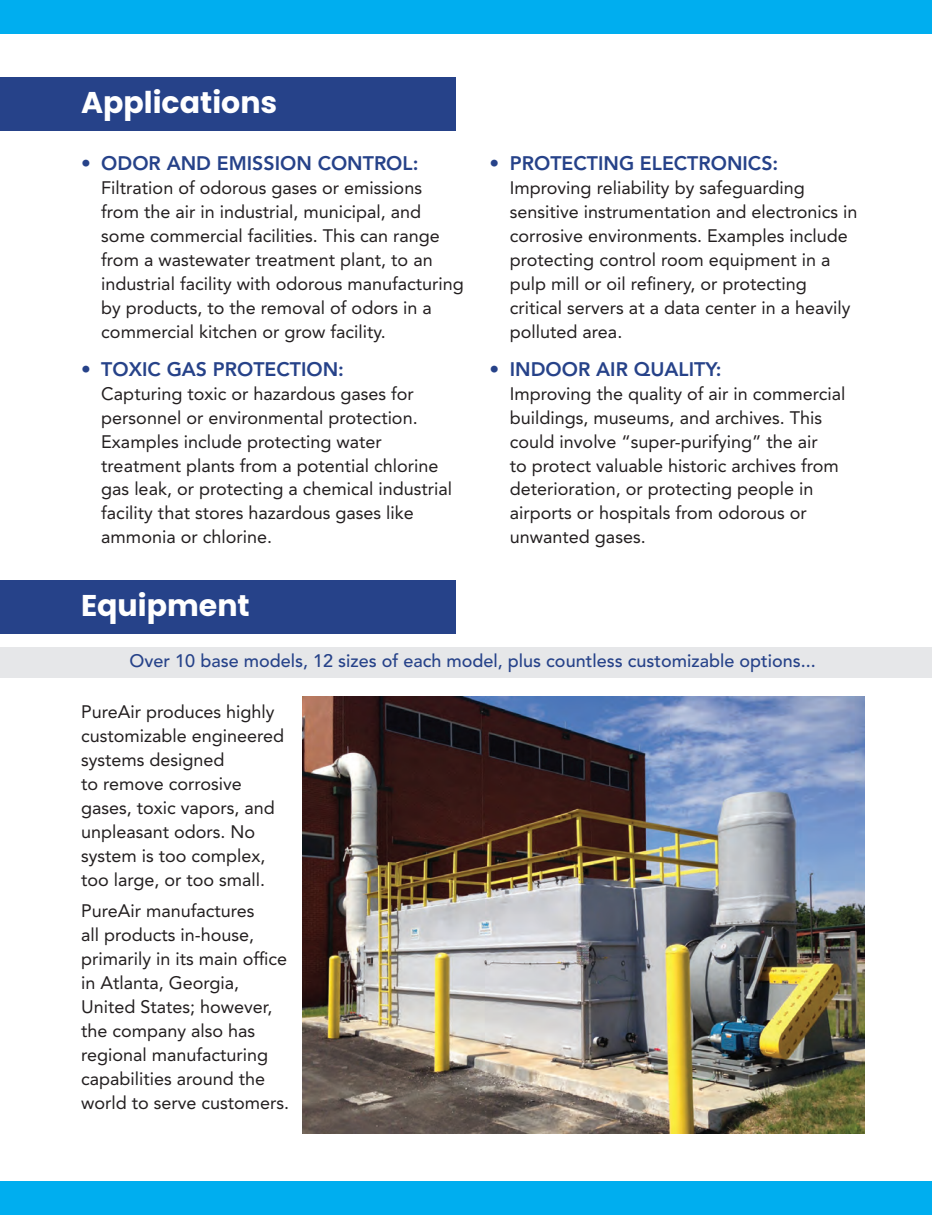
<style>
.page{position:relative;width:932px;height:1215px;background:#fff}
.page>*{position:absolute;margin:0;border:0;box-sizing:border-box;transform-origin:0 0}
.t1{font:700 30px "Poppins";color:#fff}
.t2{font:800 19.5px "Avenir LT Std";color:#264289}
.t3{font:18px/24px "Avenir LT Std";color:#231f20}
.t4{font:500 18px "Avenir LT Std";color:#264289}
</style>
<div class="page">
<div style="left:0;top:647px;width:932px;height:31px;background:#e6e7e9"></div>
<div style="left:0;top:77px;width:456px;height:54px;background:#264289"></div>
<div style="left:0;top:580px;width:456px;height:54px;background:#264289"></div>
<img style="left:302px;top:697px;width:562px;height:437px">
<div style="left:0;top:0;width:932px;height:34px;background:#00aeef"></div>
<div style="left:0;top:1181px;width:932px;height:34px;background:#00aeef"></div>
<p class="t1" style="left:81px;top:85px;width:198px">Applications</p>
<p class="t2" style="left:81px;top:152px;width:339px">• ODOR AND EMISSION CONTROL:</p>
<p class="t3" style="left:101px;top:176px;width:364px">Filtration of odorous gases or emissions from the air in industrial, municipal, and some commercial facilities. This can range from a wastewater treatment plant, to an industrial facility with odorous manufacturing by products, to the removal of odors in a commercial kitchen or grow facility.</p>
<p class="t2" style="left:81px;top:357px;width:264px">• TOXIC GAS PROTECTION:</p>
<p class="t3" style="left:101px;top:381px;width:352px">Capturing toxic or hazardous gases for personnel or environmental protection.<br>Examples include protecting water treatment plants from a potential chlorine gas leak, or protecting a chemical industrial facility that stores hazardous gases like ammonia or chlorine.</p>
<p class="t1" style="left:81px;top:588px;width:170px">Equipment</p>
<p class="t2" style="left:489px;top:152px;width:290px">• PROTECTING ELECTRONICS:</p>
<p class="t3" style="left:510px;top:176px;width:349px">Improving reliability by safeguarding sensitive instrumentation and electronics in corrosive environments. Examples include protecting control room equipment in a pulp mill or oil refinery, or protecting critical servers at a data center in a heavily polluted area.</p>
<p class="t2" style="left:489px;top:357px;width:233px">• INDOOR AIR QUALITY:</p>
<p class="t3" style="left:510px;top:381px;width:337px">Improving the quality of air in commercial buildings, museums, and archives. This could involve “super-purifying” the air<br>to protect valuable historic archives from deterioration, or protecting people in airports or hospitals from odorous or unwanted gases.</p>
<p class="t4" style="left:130px;top:651px;width:687px">Over 10 base models, 12 sizes of each model, plus countless customizable options...</p>
<p class="t3" style="left:81px;top:700px;width:205px">PureAir produces highly customizable engineered systems designed<br>to remove corrosive gases, toxic vapors, and unpleasant odors. No system is too complex, too large, or too small.</p>
<p class="t3" style="left:81px;top:898px;width:210px">PureAir manufactures<br>all products in-house, primarily in its main office in Atlanta, Georgia,<br>United States; however, the company also has regional manufacturing capabilities around the world to serve customers.</p>
</div>
